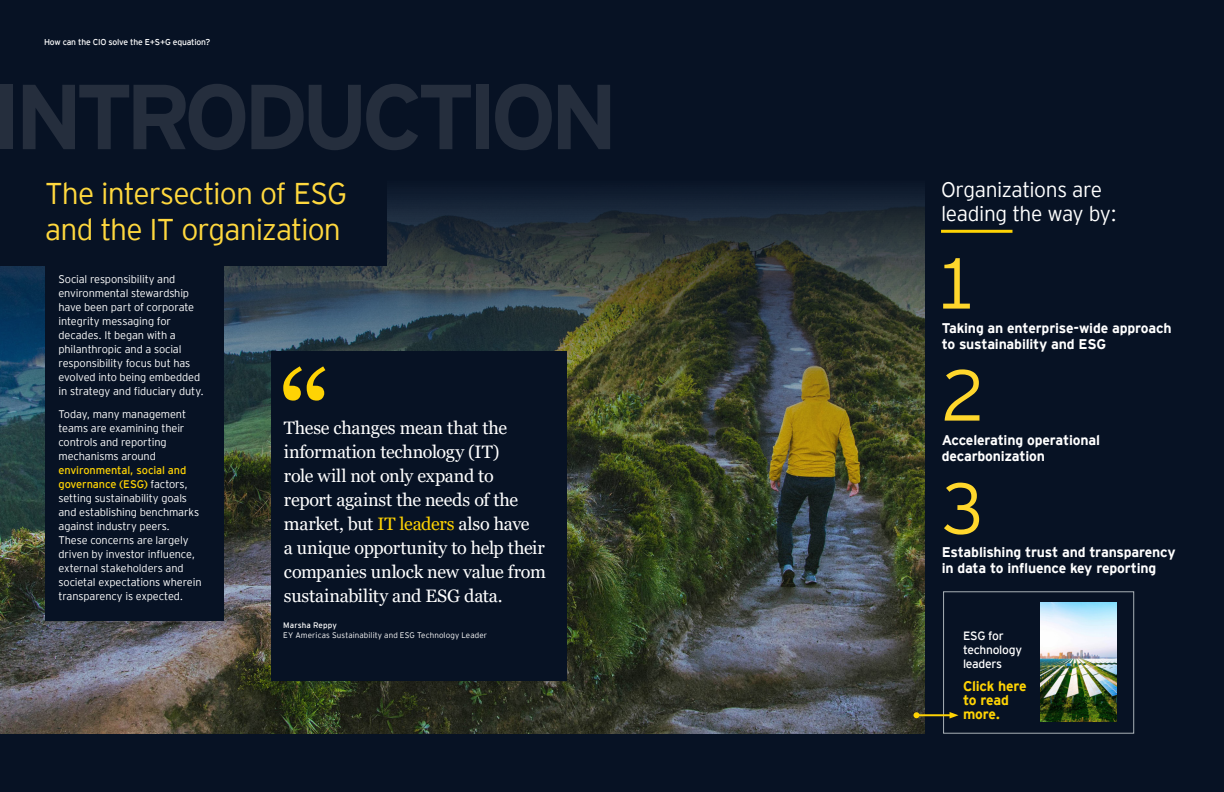
<style>
.page{position:relative;width:1224px;height:792px;background:#071224}
.page>*{position:absolute;margin:0;border:0;box-sizing:border-box;transform-origin:0 0}
.Tittle{font:129.6px "Georgia";color:#fed304}
.Chapter_Title{font:700 92px "EY Interstate";letter-spacing:-.08em;color:#252e3d}
.TOC_Numbers{font:300 72px "EY Interstate";color:#ffd72c}
.Chapter_Subhead{font:300 30px/36px "EY Interstate";letter-spacing:-.03em;color:#ffd83e}
.Subheads{font:300 21px/24px "EY Interstate";letter-spacing:-.02em;color:#fff}
.Pull-Quote{font:18px/24px "Georgia";letter-spacing:-.015em;color:#fff}
.Bullets_Important_12{font:700 14px/16px "EY Interstate";letter-spacing:-.015em;color:#fff}
.CTA_Thumb_Subhead{font:700 14px/14px "EY Interstate";letter-spacing:-.015em;color:#fed304}
.CTA_Thumb_Body_Copy{font:12px/14px "EY Interstate";letter-spacing:-.025em;color:#fff}
.Body_Copy_White_11_1{font:300 11px/14px "EY Interstate";letter-spacing:-.015em;color:#fff}
.t1{font:8.5px "EY Interstate";letter-spacing:-.02em;color:#fff}
.Source{font:300 8px/9.6px "EY Interstate";letter-spacing:.015em;color:#fff}
.s1{font-weight:400;color:#fed304}
.s2{color:#fed304}
.s3{font-weight:400}
</style>
<div class="page">
<img style="left:0;top:191px;width:925px;height:543px">
<div style="left:0;top:180px;width:387px;height:86px;background:#071224"></div>
<div style="left:272px;top:351px;width:295px;height:329px;background:#071224"></div>
<div style="left:45px;top:261px;width:179px;height:360px;background:#071224"></div>
<div style="left:943px;top:591px;width:191px;height:142px;background:#071224;border:1px solid #a8b0b6"></div>
<img style="left:1040px;top:603px;width:76px;height:119px">
<hr style="left:941px;top:230px;width:71px;height:3px;background:#fed304">
<hr style="left:916px;top:714px;width:36px;height:2px;background:#fed304">
<svg style="left:950px;top:712px;width:8px;height:7px"></svg>
<svg style="left:914px;top:712px;width:6px;height:6px"></svg>
<p class="t1" style="left:44px;top:36px;width:168px">How can the CIO solve the E+S+G equation?</p>
<p class="Chapter_Title" style="left:-9px;top:50px;width:629px">INTRODUCTION</p>
<p class="Chapter_Subhead" style="left:45px;top:174px;width:304px">The intersection of ESG and the IT organization</p>
<p class="Body_Copy_White_11_1" style="left:58px;top:272px;width:147px">Social responsibility and environmental stewardship have been part of corporate integrity messaging for decades. It began with a philanthropic and a social responsibility focus but has evolved into being embedded in strategy and fiduciary duty.</p>
<p class="Body_Copy_White_11_1" style="left:58px;top:407px;width:145px">Today, many management teams are examining their controls and reporting mechanisms around <span class="s1">environmental, social and governance (ESG)</span> factors, setting sustainability goals and establishing benchmarks against industry peers.<br>These concerns are largely driven by investor influence, external stakeholders and societal expectations wherein transparency is expected.</p>
<p class="Tittle" style="left:278px;top:340px;width:55px">“</p>
<p class="Pull-Quote" style="left:284px;top:416px;width:264px">These changes mean that the information technology (IT)<br>role will not only expand to report against the needs of the market, but <span class="s2">IT leaders</span> also have<br>a unique opportunity to help their companies unlock new value from sustainability and ESG data.</p>
<p class="Source" style="left:283px;top:620px;width:205px"><span class="s3">Marsha Reppy<br></span>EY Americas Sustainability and ESG Technology Leader</p>
<p class="Subheads" style="left:941px;top:176px;width:177px">Organizations are leading the way by:</p>
<p class="TOC_Numbers" style="left:934px;top:232px;width:46px">1</p>
<p class="Bullets_Important_12" style="left:942px;top:319px;width:231px">Taking an enterprise-wide approach to sustainability and ESG</p>
<p class="TOC_Numbers" style="left:941px;top:344px;width:46px">2</p>
<p class="Bullets_Important_12" style="left:942px;top:431px;width:160px">Accelerating operational decarbonization</p>
<p class="TOC_Numbers" style="left:941px;top:457px;width:46px">3</p>
<p class="Bullets_Important_12" style="left:942px;top:543px;width:236px">Establishing trust and transparency in data to influence key reporting</p>
<p class="CTA_Thumb_Body_Copy" style="left:963px;top:628px;width:61px">ESG for technology leaders</p>
<p class="CTA_Thumb_Subhead" style="left:963px;top:678px;width:65px">Click here to read more.</p>
</div>
